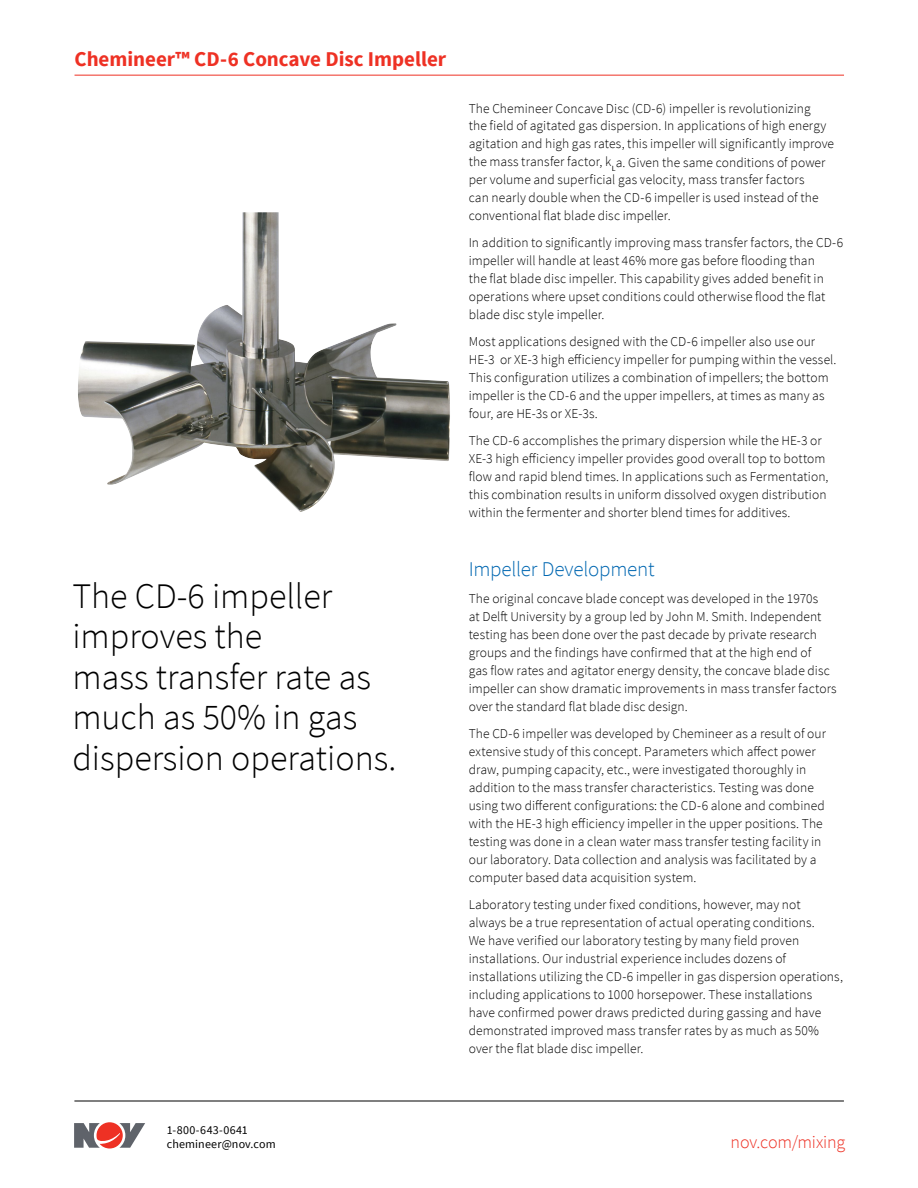
<style>
.page{position:relative;width:918px;height:1188px;background:#fff}
.page>*{position:absolute;margin:0;border:0;box-sizing:border-box;transform-origin:0 0}
.t1{font:300 36px/40.5px "Source Sans Pro";color:#000}
.t2{font:700 21px "Source Sans Pro";color:#ee3124}
.t3{font:300 21px "Source Sans Pro";letter-spacing:-.01em;color:#0067b1}
.t4{font:300 18px "Source Sans Pro";letter-spacing:-.01em;color:#ee3124}
.t5{font:300 13.5px/18px "Source Sans Pro";letter-spacing:.005em;color:#000}
.t6{font:12px/13.5px "Source Sans Pro";letter-spacing:.015em;color:#000}
</style>
<div class="page">
<hr style="left:74px;top:1101px;width:770px;height:1px;background:#000">
<svg style="left:74px;top:1122px;width:71px;height:27px"></svg>
<hr style="left:75px;top:75px;width:769px;height:1px;background:#ee3124">
<img style="left:78px;top:212px;width:372px;height:300px">
<h2 class="t2" style="left:75px;top:45px;width:373px">Chemineer™ CD-6 Concave Disc Impeller</h2>
<h1 class="t1" style="left:72px;top:575px;width:325px">The CD-6 impeller improves the<br>mass transfer rate as much as 50% in gas dispersion operations.</h1>
<p class="t5" style="left:469px;top:99px;width:367px">The Chemineer Concave Disc (CD-6) impeller is revolutionizing<br>the field of agitated gas dispersion. In applications of high energy agitation and high gas rates, this impeller will significantly improve the mass transfer factor, k<sub>L</sub>a. Given the same conditions of power per volume and superficial gas velocity, mass transfer factors<br>can nearly double when the CD-6 impeller is used instead of the conventional flat blade disc impeller.</p>
<p class="t5" style="left:469px;top:234px;width:376px">In addition to significantly improving mass transfer factors, the CD-6 impeller will handle at least 46% more gas before flooding than<br>the flat blade disc impeller. This capability gives added benefit in operations where upset conditions could otherwise flood the flat blade disc style impeller.</p>
<p class="t5" style="left:469px;top:333px;width:369px">Most applications designed with the CD-6 impeller also use our HE-3 or XE-3 high efficiency impeller for pumping within the vessel.<br>This configuration utilizes a combination of impellers; the bottom impeller is the CD-6 and the upper impellers, at times as many as four, are HE-3s or XE-3s.</p>
<p class="t5" style="left:469px;top:432px;width:361px">The CD-6 accomplishes the primary dispersion while the HE-3 or XE-3 high efficiency impeller provides good overall top to bottom flow and rapid blend times. In applications such as Fermentation, this combination results in uniform dissolved oxygen distribution within the fermenter and shorter blend times for additives.</p>
<h2 class="t3" style="left:469px;top:556px;width:187px">Impeller Development</h2>
<p class="t5" style="left:469px;top:590px;width:370px">The original concave blade concept was developed in the 1970s<br>at Delft University by a group led by John M. Smith. Independent testing has been done over the past decade by private research groups and the findings have confirmed that at the high end of<br>gas flow rates and agitator energy density, the concave blade disc impeller can show dramatic improvements in mass transfer factors over the standard flat blade disc design.</p>
<p class="t5" style="left:469px;top:725px;width:359px">The CD-6 impeller was developed by Chemineer as a result of our extensive study of this concept. Parameters which affect power draw, pumping capacity, etc., were investigated thoroughly in addition to the mass transfer characteristics. Testing was done using two different configurations: the CD-6 alone and combined with the HE-3 high efficiency impeller in the upper positions. The testing was done in a clean water mass transfer testing facility in our laboratory. Data collection and analysis was facilitated by a computer based data acquisition system.</p>
<p class="t5" style="left:469px;top:896px;width:376px">Laboratory testing under fixed conditions, however, may not<br>always be a true representation of actual operating conditions.<br>We have verified our laboratory testing by many field proven installations. Our industrial experience includes dozens of installations utilizing the CD-6 impeller in gas dispersion operations, including applications to 1000 horsepower. These installations<br>have confirmed power draws predicted during gassing and have demonstrated improved mass transfer rates by as much as 50% over the flat blade disc impeller.</p>
<p class="t6" style="left:167px;top:1123px;width:110px">1-800-643-0641 chemineer@nov.com</p>
<h3 class="t4" style="left:731px;top:1131px;width:116px">nov.com/mixing</h3>
</div>
